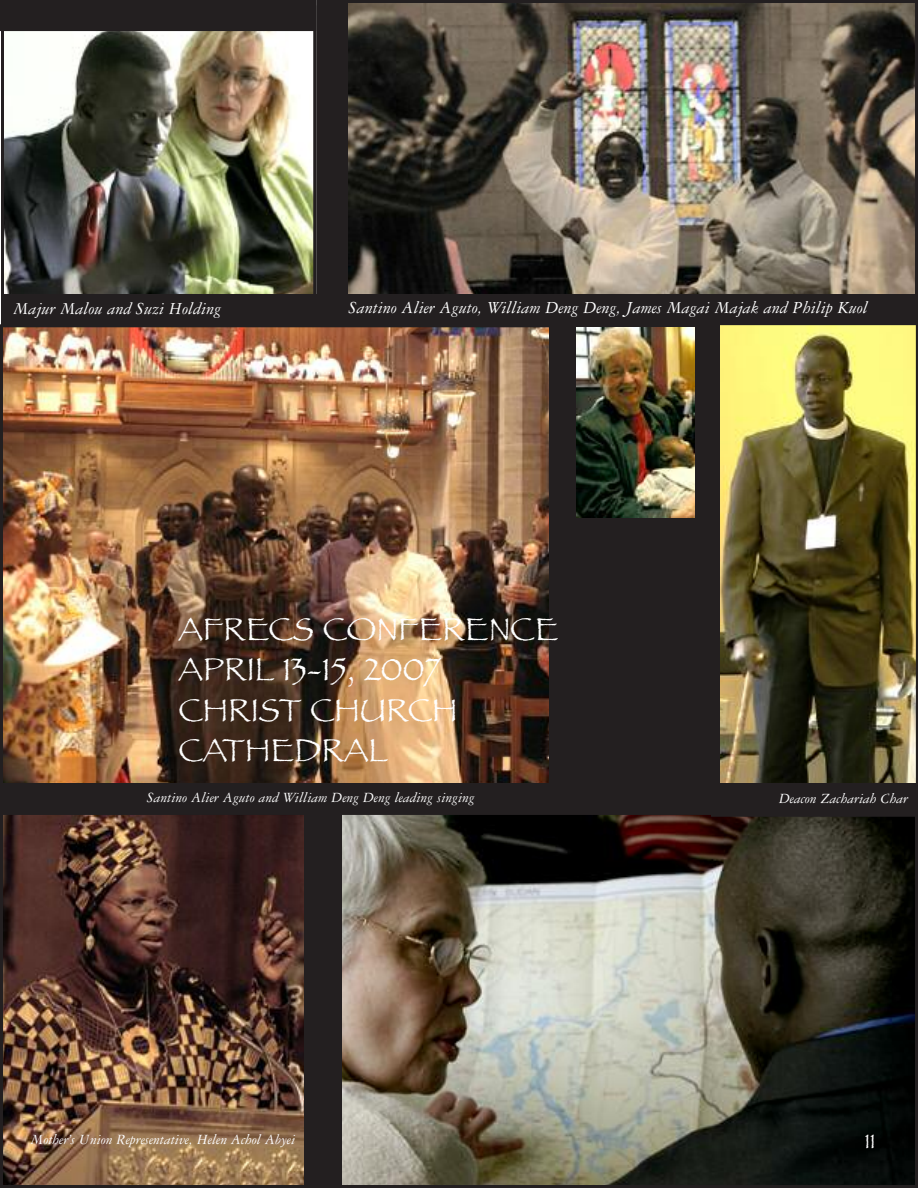
<style>
.page{position:relative;width:918px;height:1188px;background:#fff}
.page>*{position:absolute;margin:0;border:0;box-sizing:border-box;transform-origin:0 0}
.t1{font:33px/40.5px "Papyrus";color:#fff}
.t2{font:21px "Papyrus";color:#fff}
.t3{font:italic 18px "Garamond Three";color:#fff}
.t4{font:italic 15px "Garamond Three";color:#fff}
</style>
<div class="page">
<div style="left:319px;top:3px;width:596px;height:367px;background:#231f20"></div>
<img style="left:349px;top:4px;width:565px;height:290px">
<div style="left:316px;top:0;width:602px;height:373px;border:3px solid #231f20"></div>
<img style="left:4px;top:328px;width:546px;height:456px">
<img style="left:4px;top:816px;width:910px;height:368px">
<img style="left:5px;top:31px;width:307px;height:263px">
<div style="left:1px;top:5px;width:315px;height:321px;border:3px solid #231f20"></div>
<img style="left:719px;top:326px;width:195px;height:458px">
<div style="left:711px;top:322px;width:207px;height:495px;border:3px solid #231f20"></div>
<div style="left:573px;top:327px;width:137px;height:480px;background:#231f20"></div>
<img style="left:576px;top:328px;width:119px;height:190px">
<div style="left:0;top:812px;width:320px;height:376px;border:3px solid #231f20"></div>
<div style="left:3px;top:3px;width:310px;height:25px;background:#231f20"></div>
<div style="left:0;top:0;width:316px;height:31px;border:3px solid #231f20"></div>
<div style="left:304px;top:814px;width:37px;height:374px;background:#231f20"></div>
<div style="left:695px;top:325px;width:24px;height:468px;background:#231f20"></div>
<div style="left:550px;top:314px;width:24px;height:487px;background:#231f20"></div>
<div style="left:0;top:784px;width:917px;height:30px;background:#231f20"></div>
<div style="left:3px;top:294px;width:915px;height:30px;background:#231f20"></div>
<p class="t3" style="left:14px;top:302px;width:209px">Majur Malou and Suzi Holding</p>
<p class="t3" style="left:349px;top:301px;width:520px">Santino Alier Aguto, William Deng Deng, James Magai Majak and Philip Kuol</p>
<h1 class="t1" style="left:178px;top:608px;width:382px">AFRECS CONFERENCE<br>APRIL 13-15, 2007<br>CHRIST CHURCH<br>CATHEDRAL</h1>
<p class="t4" style="left:147px;top:792px;width:329px">Santino Alier Aguto and William Deng Deng leading singing</p>
<p class="t4" style="left:31px;top:1134px;width:266px">Mother’s Union Representative, Helen Achol Abyei</p>
<p class="t4" style="left:779px;top:793px;width:131px">Deacon Zachariah Char</p>
<h2 class="t2" style="left:865px;top:1129px;width:12px">11</h2>
</div>
